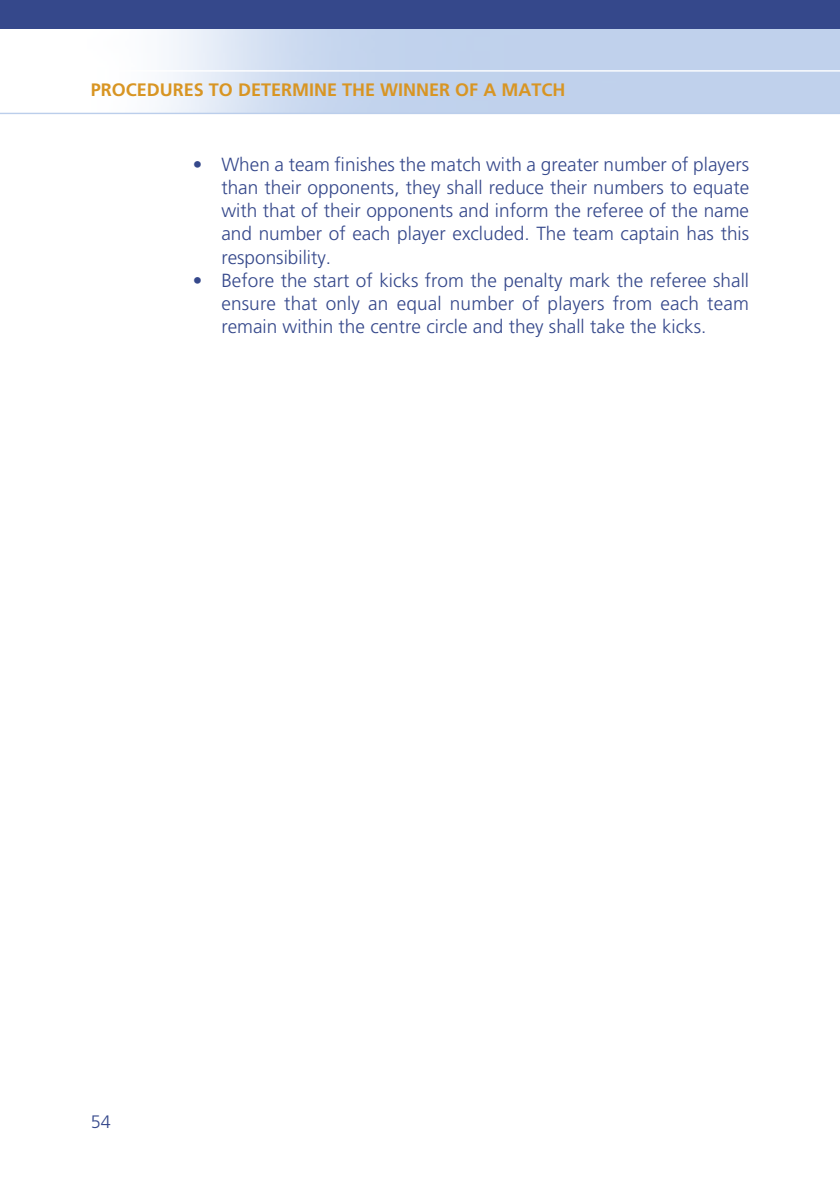
<style>
.page{position:relative;width:840px;height:1191px;background:#fff}
.page>*{position:absolute;margin:0;border:0;box-sizing:border-box;transform-origin:0 0}
.Fliesstext_Punkt_Einzug{font:300 19px/23.2px "Frutiger";color:#35488b;text-align:justify}
.Kapitel_Head{font:700 18px "Frutiger";color:#d89523}
.t1{font:300 18px "Frutiger";color:#35488b}
</style>
<div class="page">
<img style="left:0;top:28px;width:840px;height:85px">
<div style="left:0;top:0;width:839px;height:28px;background:#35488b"></div>
<hr style="left:0;top:70px;width:839px;height:2px;background:#fff">
<hr style="left:0;top:113px;width:839px;height:1px;background:#bbceeb">
<svg style="left:839px;top:0;width:1px;height:28px"></svg>
<p class="Kapitel_Head" style="left:91px;top:79px;width:476px">PROCEDURES TO DETERMINE THE WINNER OF A MATCH</p>
<p class="Fliesstext_Punkt_Einzug" style="left:221px;top:153px;width:529px;text-indent:-28px">• When a team finishes the match with a greater number of players than their opponents, they shall reduce their numbers to equate with that of their opponents and inform the referee of the name and number of each player excluded. The team captain has this responsibility.</p>
<p class="Fliesstext_Punkt_Einzug" style="left:221px;top:269px;width:529px;text-indent:-28px">• Before the start of kicks from the penalty mark the referee shall ensure that only an equal number of players from each team remain within the centre circle and they shall take the kicks.</p>
<p class="t1" style="left:91px;top:1111px;width:22px">54</p>
</div>
